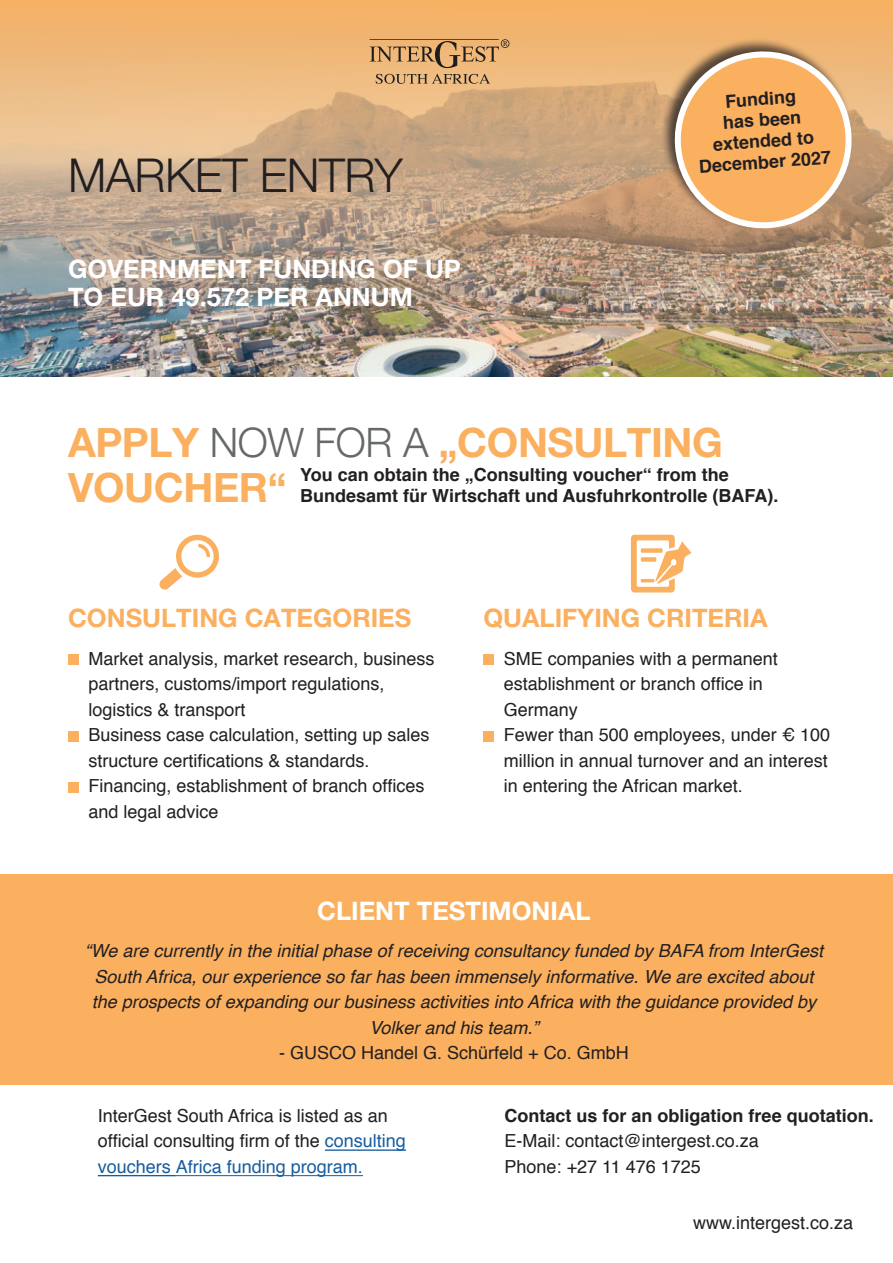
<style>
.page{position:relative;width:893px;height:1263px;background:#fff}
.page>*{position:absolute;margin:0;border:0;box-sizing:border-box;transform-origin:0 0}
.t1{font:300 46.5px "Helvetica Neue";letter-spacing:-.01em;color:#231f20}
.t2{font:700 40.5px/45px "Helvetica Neue LT Pro";letter-spacing:-.01em;color:#fab05f}
.t3{font:700 25.5px/28.5px "Helvetica Neue LT Pro";color:#fff}
.t4{font:700 25.5px "Helvetica Neue LT Pro";color:#fab05f}
.t5{font:18px/25.5px "Helvetica";color:#231f20}
.t6{font:italic 18px/25.5px "Helvetica";color:#231f20;text-align:center}
.t7{font:700 18px "Helvetica";color:#231f20}
.s1{font-family:"Helvetica Neue";font-weight:300;color:#666969}
.s2{color:#175d9e}
</style>
<div class="page">
<img style="left:0;top:0;width:893px;height:376px">
<svg style="left:370px;top:39px;width:139px;height:29px;background:#cb9c67"></svg>
<hr style="left:370px;top:39px;width:129px;height:1px;background:#1d1d1b">
<svg style="left:376px;top:74px;width:114px;height:10px"></svg>
<div style="left:68px;top:654px;width:10px;height:11px;background:#fab05f"></div>
<div style="left:68px;top:731px;width:10px;height:10px;background:#fab05f"></div>
<div style="left:68px;top:782px;width:10px;height:10px;background:#fab05f"></div>
<div style="left:483px;top:654px;width:11px;height:11px;background:#fab05f"></div>
<div style="left:483px;top:731px;width:11px;height:10px;background:#fab05f"></div>
<div style="left:0;top:874px;width:893px;height:210px;background:#fab05f"></div>
<svg style="left:159px;top:534px;width:60px;height:56px"></svg>
<svg style="left:631px;top:535px;width:60px;height:57px"></svg>
<div style="left:660px;top:38px;width:193px;height:193px;background:#231f20;opacity:.75"></div>
<svg style="left:675px;top:51px;width:177px;height:180px;background:#ecb171"></svg>
<hr style="left:325px;top:1150px;width:81px;height:1px;background:#175d9e">
<hr style="left:98px;top:1175px;width:78px;height:1px;background:#175d9e">
<hr style="left:176px;top:1175px;width:187px;height:1px;background:#175d9e">
<p class="t1" style="left:68px;top:138px;width:336px">MARKET ENTRY</p>
<p class="t3" style="left:68px;top:254px;width:394px">GOVERNMENT FUNDING OF UP<br>TO EUR 49.572 PER ANNUM</p>
<p class="t7" style="left:724px;top:87px;width:72px;rotate:-4deg">Funding</p>
<p class="t7" style="left:722px;top:108px;width:80px;rotate:-4deg">has been</p>
<p class="t7" style="left:712px;top:130px;width:103px;rotate:-4deg">extended to</p>
<p class="t7" style="left:698px;top:152px;width:134px;rotate:-4deg">December 2027</p>
<p class="t2" style="left:68px;top:419px;width:656px">APPLY <span class="s1">NOW FOR A</span> „CONSULTING<br>VOUCHER“</p>
<p class="t7" style="left:300px;top:460px;width:430px">You can obtain the „Consulting voucher“ from the</p>
<p class="t7" style="left:300px;top:481px;width:480px">Bundesamt für Wirtschaft und Ausfuhrkontrolle (BAFA).</p>
<p class="t4" style="left:68px;top:602px;width:345px">CONSULTING CATEGORIES</p>
<p class="t5" style="left:88px;top:646px;width:348px">Market analysis, market research, business partners, customs/import regulations, logistics &amp; transport</p>
<p class="t5" style="left:88px;top:723px;width:343px">Business case calculation, setting up sales structure certifications &amp; standards.</p>
<p class="t5" style="left:88px;top:774px;width:338px">Financing, establishment of branch offices and legal advice</p>
<p class="t4" style="left:483px;top:602px;width:286px">QUALIFYING CRITERIA</p>
<p class="t5" style="left:504px;top:646px;width:276px">SME companies with a permanent establishment or branch office in<br>Germany</p>
<p class="t5" style="left:504px;top:723px;width:328px">Fewer than 500 employees, under € 100 million in annual turnover and an interest in entering the African market.</p>
<p class="t3" style="left:317px;top:896px;width:275px">CLIENT TESTIMONIAL</p>
<p class="t6" style="left:85px;top:939px;width:740px">“We are currently in the initial phase of receiving consultancy funded by BAFA from InterGest South Africa, our experience so far has been immensely informative. We are excited about the prospects of expanding our business activities into Africa with the guidance provided by Volker and his team.”</p>
<p class="t5" style="left:279px;top:1041px;width:351px">- GUSCO Handel G. Schürfeld + Co. GmbH</p>
<p class="t5" style="left:98px;top:1103px;width:310px">InterGest South Africa is listed as an official consulting firm of the <span class="s2">consulting vouchers Africa funding program.</span></p>
<p class="t7" style="left:505px;top:1101px;width:371px">Contact us for an obligation free quotation.</p>
<p class="t5" style="left:505px;top:1128px;width:256px">E-Mail: contact@intergest.co.za</p>
<p class="t5" style="left:505px;top:1154px;width:198px">Phone: +27 11 476 1725</p>
<p class="t5" style="left:693px;top:1210px;width:162px">www.intergest.co.za</p>
</div>
